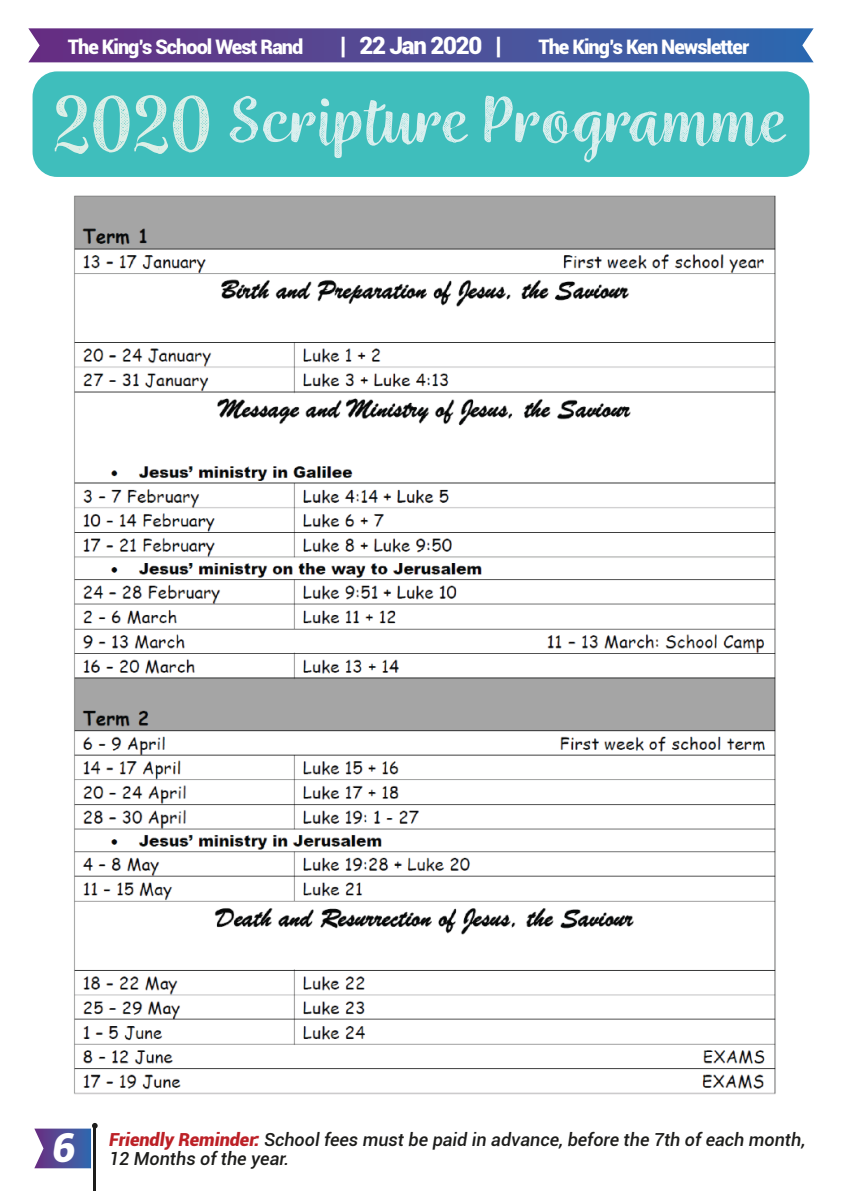
<style>
.page{position:relative;width:842px;height:1191px;background:#fff}
.page>*{position:absolute;margin:0;border:0;box-sizing:border-box;transform-origin:0 0}
.t1{font:75.8px "Wreath Hal Med";color:#daefee}
.t2{font:italic 900 40px "Roboto";color:#fff}
.t3{font:900 24px "Roboto";letter-spacing:-.05em;color:#fff}
.t4{font:900 20px "Roboto";letter-spacing:-.05em;color:#fff}
.t5{font:italic 500 18px "Roboto";color:#1d1d1b}
.s1{font-size:92.8px;color:#dcefe7}
.s2{font-weight:900;color:#bc2026}
</style>
<div class="page">
<svg style="left:28px;top:28px;width:786px;height:34px;background:#52509a"></svg>
<hr style="left:93px;top:1126px;width:3px;height:65px;background:#1d1d1b">
<svg style="left:34px;top:1123px;width:64px;height:45px"></svg>
<img style="left:52px;top:176px;width:724px;height:919px">
<div style="left:33px;top:71px;width:776px;height:106px;background:#3fbebc;border-radius:25px"></div>
<p class="t4" style="left:68px;top:32px;width:237px">The King’s School West Rand</p>
<h3 class="t3" style="left:340px;top:28px;width:163px">| 22 Jan 2020 |</h3>
<p class="t4" style="left:538px;top:32px;width:212px">The King’s Ken Newsletter</p>
<h1 class="t1" style="left:52px;top:71px;width:735px"><span class="s1">2020</span> Scripture Programme</h1>
<h2 class="t2" style="left:52px;top:1119px;width:25px">6</h2>
<p class="t5" style="left:109px;top:1126px;width:698px"><span class="s2">Friendly Reminder:</span> School fees must be paid in advance, before the 7th of each month,</p>
<p class="t5" style="left:109px;top:1146px;width:182px">12 Months of the year.</p>
</div>
